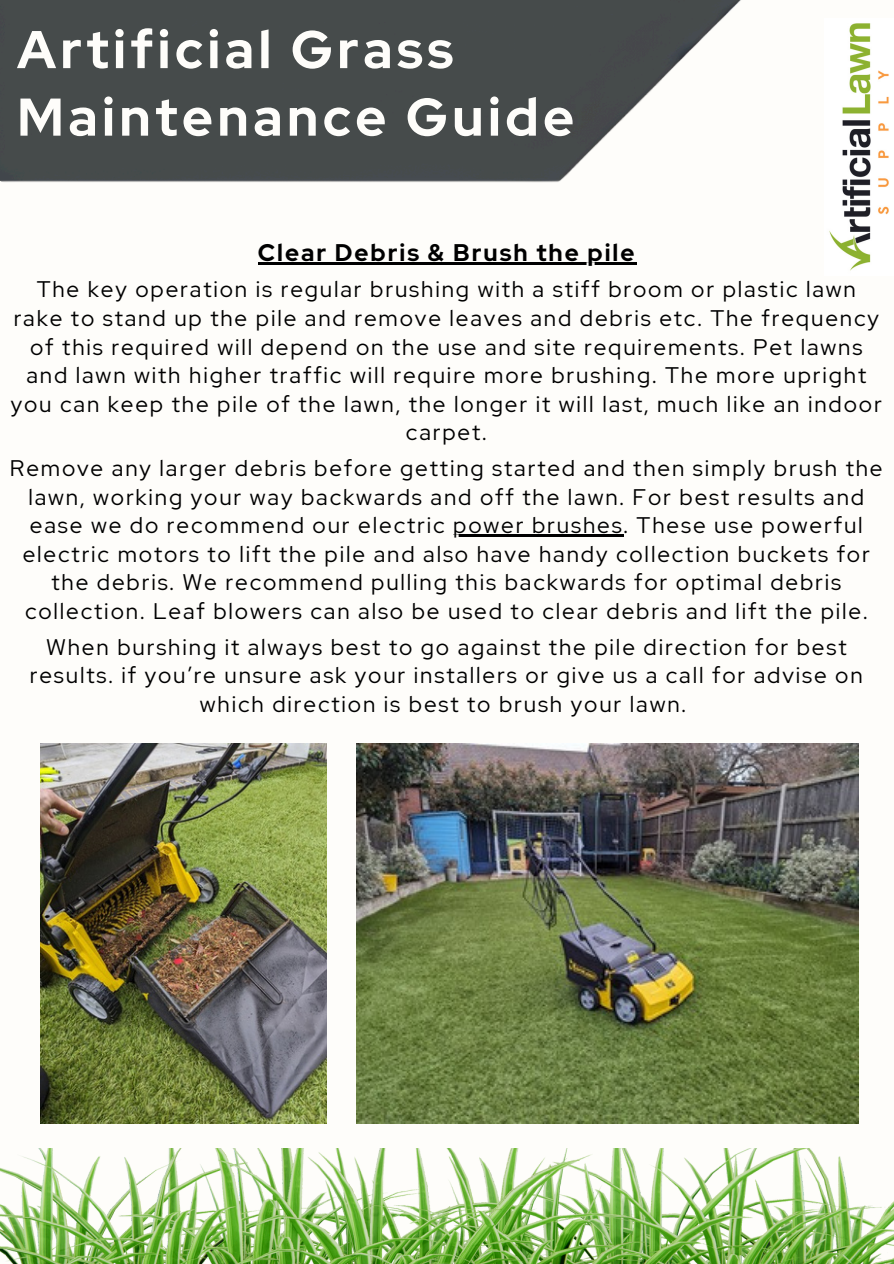
<style>
.page{position:relative;width:894px;height:1264px;background:#fff}
.page>*{position:absolute;margin:0;border:0;box-sizing:border-box;transform-origin:0 0}
.t1{font:700 52.95px/67.5px "Red Hat Display";letter-spacing:.08em;color:#fefdfa}
.t2{font:700 24px "Red Hat Display";letter-spacing:.08em;color:#000}
.t3{font:22.5px/28.5px "Red Hat Display";letter-spacing:.08em;color:#000;text-align:center}
</style>
<div class="page">
<div style="left:0;top:0;width:893px;height:1263px;background:#fefdfa"></div>
<img style="left:0;top:0;width:741px;height:183px">
<img style="left:829px;top:23px;width:60px;height:248px">
<img style="left:0;top:1148px;width:893px;height:115px">
<img style="left:41px;top:743px;width:286px;height:380px">
<hr style="left:258px;top:262px;width:378px;height:2px;background:#000">
<hr style="left:453px;top:534px;width:170px;height:2px;background:#000">
<img style="left:356px;top:743px;width:502px;height:380px">
<h1 class="t1" style="left:17px;top:15px;width:558px">Artificial Grass<br>Maintenance Guide</h1>
<p class="t2" style="left:258px;top:236px;width:378px">Clear Debris &amp; Brush the pile</p>
<p class="t3" style="left:11px;top:275px;width:872px">The key operation is regular brushing with a stiff broom or plastic lawn rake to stand up the pile and remove leaves and debris etc. The frequency of this required will depend on the use and site requirements. Pet lawns and lawn with higher traffic will require more brushing. The more upright you can keep the pile of the lawn, the longer it will last, much like an indoor carpet.</p>
<p class="t3" style="left:10px;top:454px;width:873px">Remove any larger debris before getting started and then simply brush the lawn, working your way backwards and off the lawn. For best results and ease we do recommend our electric power brushes. These use powerful</p>
<p class="t3" style="left:23px;top:539px;width:848px">electric motors to lift the pile and also have handy collection buckets for the debris. We recommend pulling this backwards for optimal debris collection. Leaf blowers can also be used to clear debris and lift the pile.</p>
<p class="t3" style="left:30px;top:632px;width:834px">When burshing it always best to go against the pile direction for best results. if you’re unsure ask your installers or give us a call for advise on which direction is best to brush your lawn.</p>
</div>
